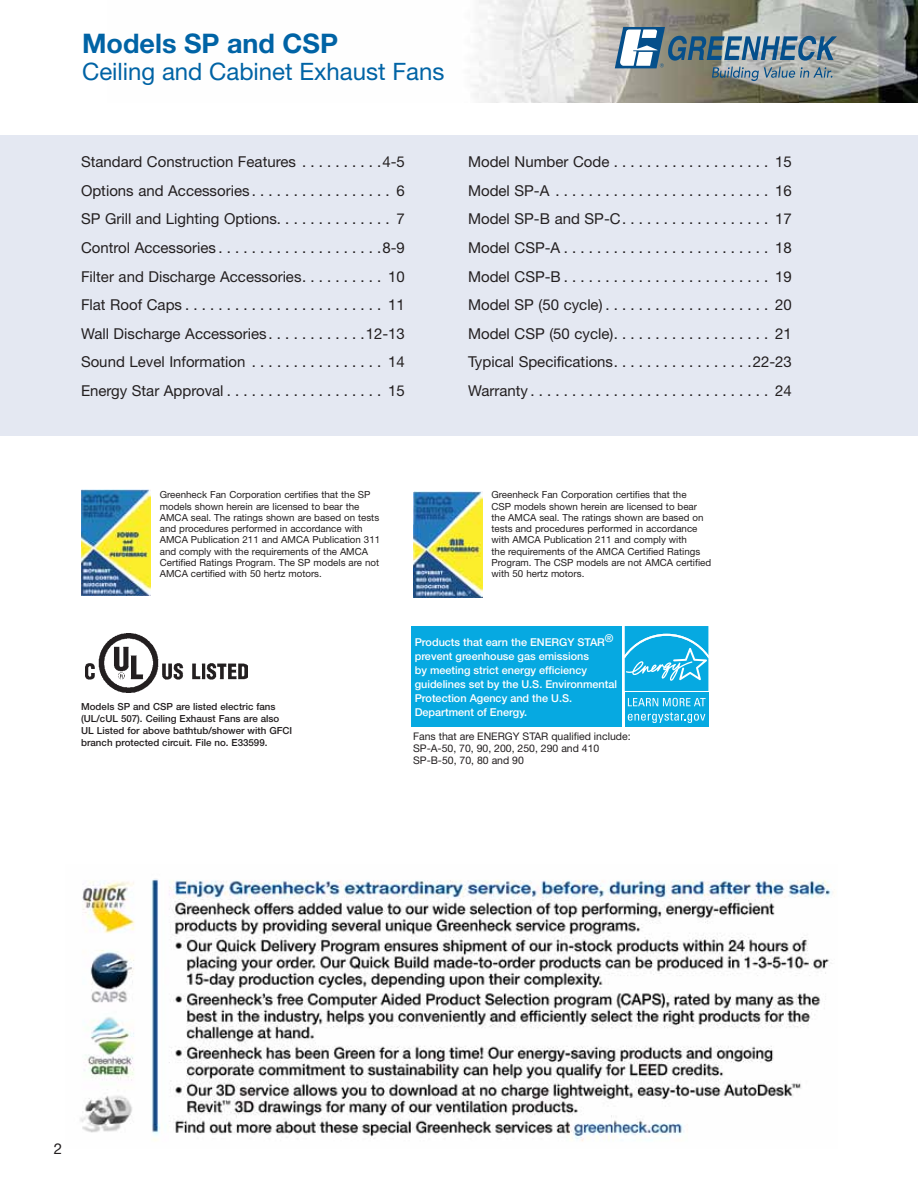
<style>
.page{position:relative;width:918px;height:1188px;background:#fff}
.page>*{position:absolute;margin:0;border:0;box-sizing:border-box;transform-origin:0 0}
.t1{font:700 27px "Helvetica Neue LT Std";color:#0063a5}
.t2{font:24px "Helvetica Neue LT Std";color:#0063a5}
.t3{font:15px/28.5px "Helvetica Neue LT Std";color:#231f20;text-align:justify}
.t4{font:500 10.8px/14px "Helvetica Neue LT Std";color:#fff}
.t5{font:10.5px/12px "Helvetica Neue LT Std";color:#231f20}
.t6{font:9.75px/11.2px "Helvetica Neue LT Std";color:#231f20}
.t7{font:500 9.75px/12px "Helvetica Neue LT Std";color:#231f20}
</style>
<div class="page">
<img style="left:472px;top:0;width:446px;height:102px">
<svg style="left:615px;top:27px;width:222px;height:54px;background:#82959f"></svg>
<div style="left:411px;top:626px;width:210px;height:101px;background:#06a9e1"></div>
<img style="left:85px;top:633px;width:162px;height:60px">
<img style="left:81px;top:489px;width:69px;height:106px">
<img style="left:413px;top:491px;width:69px;height:106px">
<img style="left:80px;top:879px;width:754px;height:263px">
<div style="left:0;top:135px;width:918px;height:300px;background:#e4e8f2"></div>
<svg style="left:624px;top:626px;width:85px;height:101px"></svg>
<div style="left:625px;top:693px;width:83px;height:34px;background:#06a9e1"></div>
<svg style="left:625px;top:626px;width:83px;height:65px;background:#26b4e4"></svg>
<svg style="left:628px;top:698px;width:78px;height:8px"></svg>
<svg style="left:628px;top:712px;width:77px;height:11px"></svg>
<h1 class="t1" style="left:82px;top:33px;width:258px">Models SP and CSP</h1>
<h2 class="t2" style="left:82px;top:63px;width:364px">Ceiling and Cabinet Exhaust Fans</h2>
<p class="t3" style="left:81px;top:149px;width:325px">Standard Construction Features . . . . . . . . . .4-5<br>Options and Accessories. . . . . . . . . . . . . . . . . 6<br>SP Grill and Lighting Options. . . . . . . . . . . . . . 7<br>Control Accessories. . . . . . . . . . . . . . . . . . . .8-9<br>Filter and Discharge Accessories. . . . . . . . . . 10<br>Flat Roof Caps........................ 11<br>Wall Discharge Accessories . . . . . . . . . . . .12-13<br>Sound Level Information . . . . . . . . . . . . . . . . 14<br>Energy Star Approval................... 15</p>
<p class="t3" style="left:468px;top:149px;width:325px">Model Number Code ................... 15<br>Model SP-A .......................... 16<br>Model SP-B and SP-C.................. 17<br>Model CSP-A......................... 18<br>Model CSP-B......................... 19<br>Model SP (50 cycle).................... 20<br>Model CSP (50 cycle)................... 21<br>Typical Specifications. . . . . . . . . . . . . . . . .22-23<br>Warranty............................. 24</p>
<p class="t6" style="left:160px;top:490px;width:222px">Greenheck Fan Corporation certifies that the SP models shown herein are licensed to bear the AMCA seal. The ratings shown are based on tests and procedures performed in accordance with AMCA Publication 211 and AMCA Publication 311 and comply with the requirements of the AMCA Certified Ratings Program. The SP models are not AMCA certified with 50 hertz motors.</p>
<p class="t6" style="left:492px;top:490px;width:221px">Greenheck Fan Corporation certifies that the<br>CSP models shown herein are licensed to bear the AMCA seal. The ratings shown are based on tests and procedures performed in accordance with AMCA Publication 211 and comply with<br>the requirements of the AMCA Certified Ratings Program. The CSP models are not AMCA certified with 50 hertz motors.</p>
<p class="t7" style="left:81px;top:701px;width:213px">Models SP and CSP are listed electric fans (UL/cUL 507). Ceiling Exhaust Fans are also UL Listed for above bathtub/shower with GFCI branch protected circuit. File no. E33599.</p>
<p class="t4" style="left:415px;top:636px;width:204px">Products that earn the ENERGY STAR® prevent greenhouse gas emissions<br>by meeting strict energy efficiency guidelines set by the U.S. Environmental Protection Agency and the U.S.<br>Department of Energy.</p>
<p class="t5" style="left:413px;top:731px;width:219px">Fans that are ENERGY STAR qualified include:<br>SP-A-50, 70, 90, 200, 250, 290 and 410<br>SP-B-50, 70, 80 and 90</p>
<p class="t3" style="left:54px;top:1136px;width:10px">2</p>
</div>
